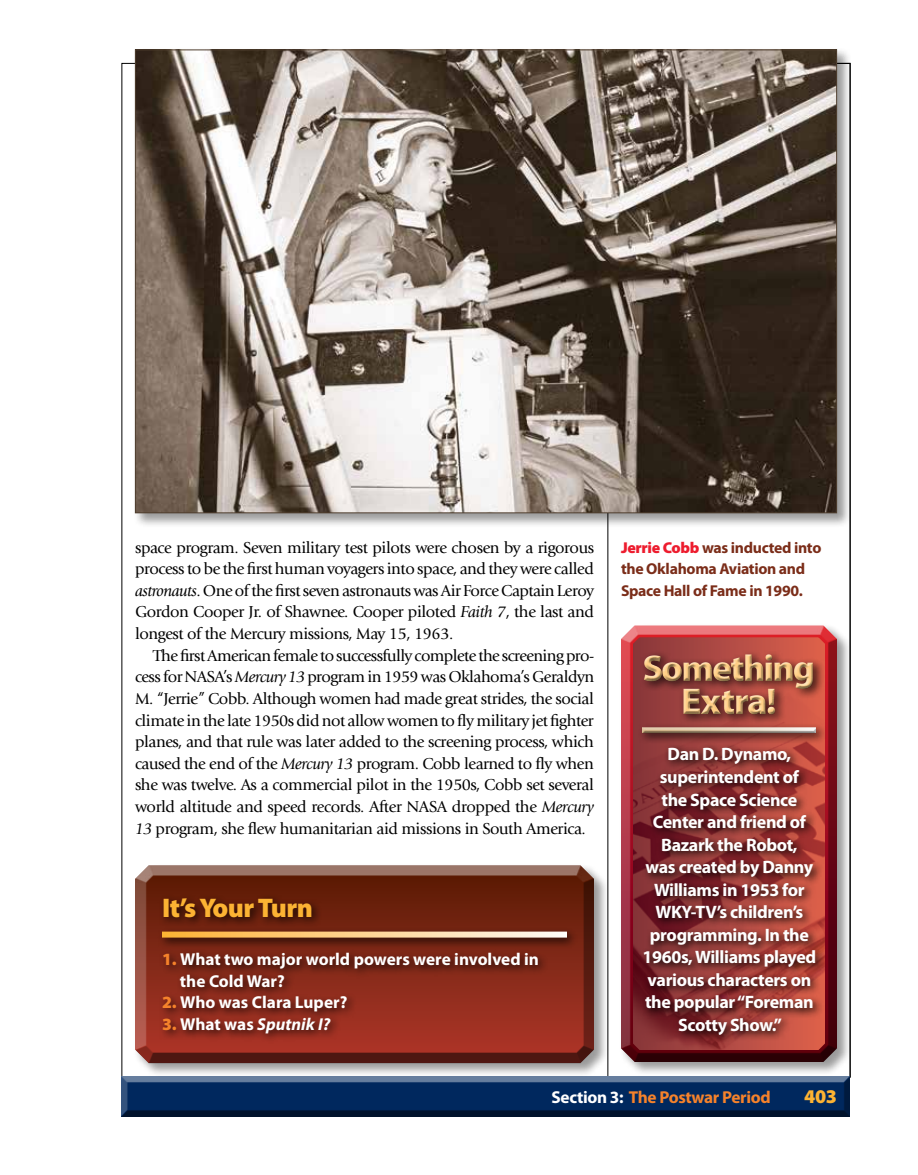
<style>
.page{position:relative;width:918px;height:1175px;background:#fff}
.page>*{position:absolute;margin:0;border:0;box-sizing:border-box;transform-origin:0 0}
.t1{font:900 37.5px/33px "Myriad Pro";letter-spacing:-.05em;color:#ffcf86;text-align:center}
.t2{font:900 27px "Myriad Pro";letter-spacing:-.02em;color:#fcb333}
.t3{font:900 19.5px "Myriad Pro";color:#fcb333}
.t4{font:700 18px/22.5px "Myriad Pro";letter-spacing:-.02em;color:#fff;text-align:center}
.t5{font:700 17.25px/21.6px "Myriad Pro";color:#fff}
.t6{font:700 17.25px "Myriad Pro";letter-spacing:-.02em;color:#f5822b}
.t7{font:italic 700 17.25px "Myriad Pro";color:#fff}
.t8{font:16.5px/21.6px "Giovanni";letter-spacing:-.025em;color:#000;text-align:justify}
.t9{font:700 15.75px/21.6px "Myriad Pro";letter-spacing:-.02em;color:#7b2d19}
.s1{font-style:italic}
.s2{font-weight:900;color:#f5822b}
.s3{font-weight:900;font-style:normal;color:#f5822b}
.s4{font-style:normal}
.s5{font-weight:900;color:#ed1c2e}
.s6{color:#fff}
</style>
<div class="page">
<div style="left:120px;top:1074px;width:732px;height:43px;background:#000;opacity:.75"></div>
<div style="left:133px;top:863px;width:476px;height:214px;background:#000;opacity:.4"></div>
<div style="left:132px;top:863px;width:464px;height:188px;background:#fff;opacity:.75"></div>
<div style="left:132px;top:876px;width:464px;height:188px;background:#000;opacity:.75"></div>
<div style="left:159px;top:948px;width:390px;height:95px;background:#000;opacity:.75"></div>
<div style="left:157px;top:893px;width:421px;height:55px;background:#000;opacity:.75"></div>
<svg style="left:162px;top:931px;width:405px;height:6px;background:#efc387"></svg>
<div style="left:133px;top:48px;width:718px;height:480px;background:#000;opacity:.4"></div>
<img style="left:137px;top:52px;width:698px;height:459px">
<div style="left:619px;top:623px;width:232px;height:453px;background:#000;opacity:.4"></div>
<div style="left:620px;top:624px;width:218px;height:425px;background:#fff;opacity:.75"></div>
<div style="left:620px;top:636px;width:218px;height:426px;background:#000;opacity:.75"></div>
<div style="left:637px;top:649px;width:190px;height:95px;background:#000;opacity:.75"></div>
<div style="left:638px;top:651px;width:182px;height:83px;background:#fff;opacity:.75"></div>
<div style="left:638px;top:653px;width:182px;height:84px;background:#000;opacity:.75"></div>
<svg style="left:640px;top:743px;width:186px;height:302px;background:#83302e"></svg>
<p class="t8" style="left:135px;top:536px;width:461px">space program. Seven military test pilots were chosen by a rigorous process to be the first human voyagers into space, and they were called <span class="s1">astronauts</span>. One of the first seven astronauts was Air Force Captain Leroy Gordon Cooper Jr. of Shawnee. Cooper piloted <span class="s1">Faith 7</span>, the last and longest of the Mercury missions, May 15, 1963.</p>
<p class="t8" style="left:135px;top:644px;width:461px;text-indent:18px">The first American female to successfully complete the screening pro&shy;cess for NASA’s <span class="s1">Mercury 13</span> program in 1959 was Oklahoma’s Geraldyn M. “Jerrie” Cobb. Although women had made great strides, the social climate in the late 1950s did not allow women to fly military jet fighter planes, and that rule was later added to the screening process, which caused the end of the <span class="s1">Mercury 13</span> program. Cobb learned to fly when she was twelve. As a commercial pilot in the 1950s, Cobb set several world altitude and speed records. After NASA dropped the <span class="s1">Mercury 13</span> program, she flew humanitarian aid missions in South America.</p>
<h2 class="t2" style="left:162px;top:889px;width:153px">It’s Your Turn</h2>
<p class="t5" style="left:180px;top:948px;width:360px;text-indent:-18px"><span class="s2">1.</span> What two major world powers were involved in the Cold War?</p>
<p class="t5" style="left:162px;top:991px;width:187px"><span class="s2">2.</span> Who was Clara Luper?</p>
<p class="t7" style="left:162px;top:1013px;width:170px"><span class="s3">3.</span> <span class="s4">What was</span> Sputnik I?</p>
<p class="t9" style="left:621px;top:536px;width:202px"><span class="s5">Jerrie Cobb</span> was inducted into the Oklahoma Aviation and<br>Space Hall of Fame in 1990.</p>
<h1 class="t1" style="left:643px;top:650px;width:174px">Something<br>Extra!</h1>
<p class="t4" style="left:643px;top:742px;width:175px">Dan D. Dynamo, superintendent of<br>the Space Science<br>Center and friend of<br>Bazark the Robot,<br>was created by Danny<br>Williams in 1953 for<br>WKY-TV’s children’s programming. In the<br>1960s, Williams played various characters on the popular “Foreman<br>Scotty Show.”</p>
<p class="t6" style="left:552px;top:1085px;width:221px"><span class="s6">Section 3:</span> The Postwar Period</p>
<p class="t3" style="left:804px;top:1083px;width:34px">403</p>
</div>
